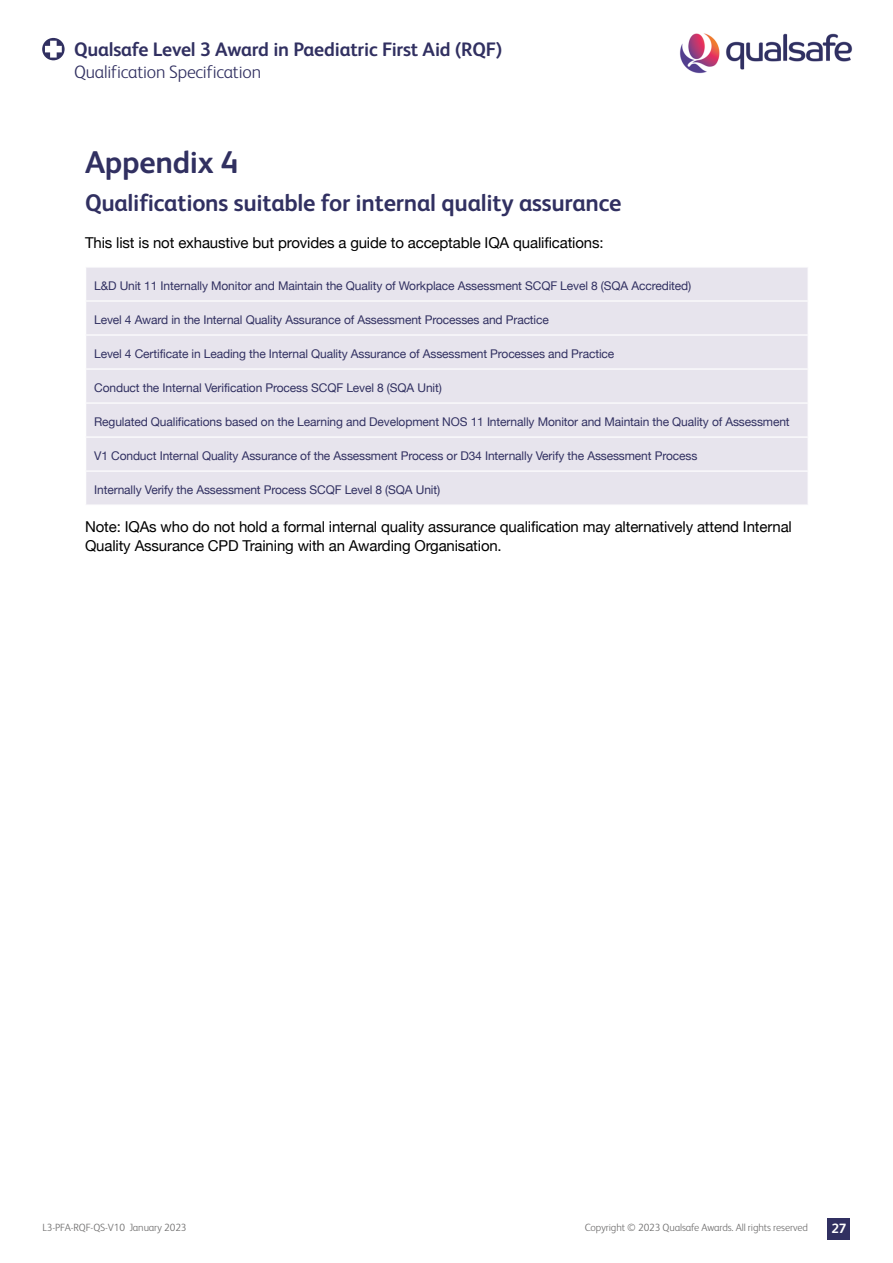
<style>
.page{position:relative;width:893px;height:1263px;background:#fff}
.page>*{position:absolute;margin:0;border:0;box-sizing:border-box;transform-origin:0 0}
.Main_Heading{font:700 31.5px "FS Albert Pro";letter-spacing:-.01em;color:#313061}
.Appendix_Sub_Head{font:700 24px "FS Albert Pro";letter-spacing:-.01em;color:#313061}
.t1{font:700 19.5px "FS Albert Pro";letter-spacing:-.01em;color:#313061}
.t2{font:300 18px "FS Albert Pro";letter-spacing:-.01em;color:#313061}
.BODY{font:15px/19.5px "Helvetica Neue";letter-spacing:-.01em;color:#000}
.t3{font:700 13.5px "FS Albert Pro";color:#fff}
.Table_Text_Blue{font:12px "Helvetica Neue";letter-spacing:-.01em;color:#313061}
.t4{font:300 10.5px "FS Albert Pro";letter-spacing:-.01em;color:#706f6f}
</style>
<div class="page">
<div style="left:827px;top:1218px;width:23px;height:22px;background:#313061"></div>
<svg style="left:41px;top:37px;width:24px;height:24px"></svg>
<div style="left:40px;top:36px;width:26px;height:26px;border:2px solid #fff;border-radius:50%"></div>
<svg style="left:45px;top:41px;width:17px;height:17px"></svg>
<img style="left:680px;top:33px;width:172px;height:41px">
<div style="left:86px;top:268px;width:722px;height:236px;background:#e7e4ed"></div>
<hr style="left:85px;top:300px;width:724px;height:2px;background:#fff">
<hr style="left:85px;top:334px;width:724px;height:2px;background:#fff">
<hr style="left:85px;top:368px;width:724px;height:2px;background:#fff">
<hr style="left:85px;top:402px;width:724px;height:2px;background:#fff">
<hr style="left:85px;top:436px;width:724px;height:2px;background:#fff">
<hr style="left:85px;top:470px;width:724px;height:2px;background:#fff">
<h3 class="t1" style="left:74px;top:36px;width:430px">Qualsafe Level 3 Award in Paediatric First Aid (RQF)</h3>
<h3 class="t2" style="left:74px;top:60px;width:188px">Qualification Specification</h3>
<p class="Main_Heading" style="left:85px;top:140px;width:155px">Appendix 4</p>
<p class="Appendix_Sub_Head" style="left:85px;top:186px;width:538px">Qualifications suitable for internal quality assurance</p>
<p class="BODY" style="left:85px;top:233px;width:520px">This list is not exhaustive but provides a guide to acceptable IQA qualifications:</p>
<p class="Table_Text_Blue" style="left:94px;top:277px;width:599px">L&amp;D Unit 11 Internally Monitor and Maintain the Quality of Workplace Assessment SCQF Level 8 (SQA Accredited)</p>
<p class="Table_Text_Blue" style="left:94px;top:311px;width:456px">Level 4 Award in the Internal Quality Assurance of Assessment Processes and Practice</p>
<p class="Table_Text_Blue" style="left:94px;top:345px;width:522px">Level 4 Certificate in Leading the Internal Quality Assurance of Assessment Processes and Practice</p>
<p class="Table_Text_Blue" style="left:94px;top:379px;width:349px">Conduct the Internal Verification Process SCQF Level 8 (SQA Unit)</p>
<p class="Table_Text_Blue" style="left:94px;top:413px;width:697px">Regulated Qualifications based on the Learning and Development NOS 11 Internally Monitor and Maintain the Quality of Assessment</p>
<p class="Table_Text_Blue" style="left:94px;top:447px;width:605px">V1 Conduct Internal Quality Assurance of the Assessment Process or D34 Internally Verify the Assessment Process</p>
<p class="Table_Text_Blue" style="left:94px;top:481px;width:348px">Internally Verify the Assessment Process SCQF Level 8 (SQA Unit)</p>
<p class="BODY" style="left:85px;top:518px;width:708px">Note: IQAs who do not hold a formal internal quality assurance qualification may alternatively attend Internal<br>Quality Assurance CPD Training with an Awarding Organisation.</p>
<p class="t4" style="left:43px;top:1220px;width:146px">L3-PFA-RQF-QS-V10 January 2023</p>
<p class="t4" style="left:585px;top:1220px;width:225px">Copyright © 2023 Qualsafe Awards. All rights reserved</p>
<p class="t3" style="left:831px;top:1219px;width:17px">27</p>
</div>
